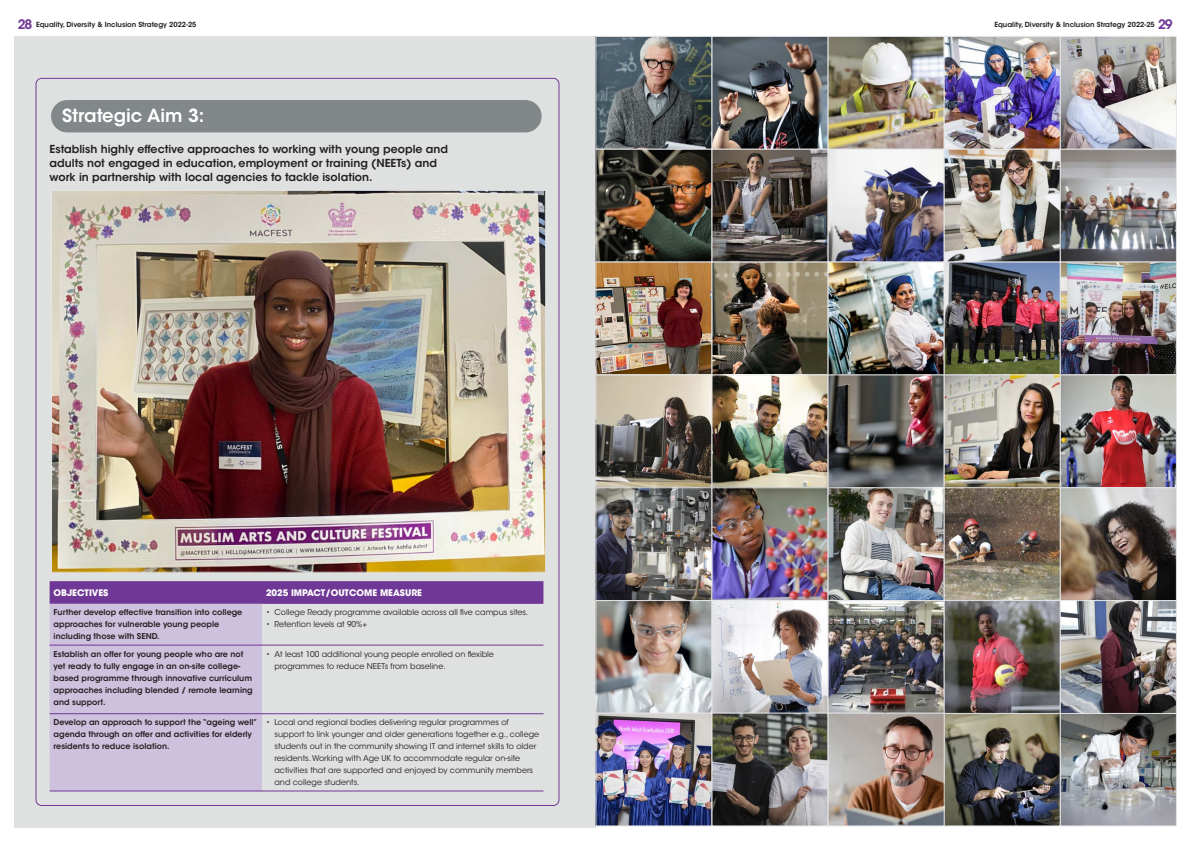
<style>
.page{position:relative;width:1191px;height:842px;background:#fff}
.page>*{position:absolute;margin:0;border:0;box-sizing:border-box;transform-origin:0 0}
.t1{font:600 18px "ITC Avant Garde Std";color:#fff}
.t2{font:600 13px "ITC Avant Garde Std";color:#703896}
.t3{font:600 11px/14px "ITC Avant Garde Std";color:#231f20}
.t4{font:700 9px "ITC Avant Garde Std";color:#fff}
.t5{font:8px/12px "ITC Avant Garde Std";color:#231f20}
.t6{font:600 8px/12px "ITC Avant Garde Std";color:#231f20}
.t7{font:600 7px "ITC Avant Garde Std";color:#231f20}
</style>
<div class="page">
<div style="left:14px;top:36px;width:581px;height:792px;background:#dfe0e0"></div>
<svg style="left:50px;top:581px;width:493px;height:210px"></svg>
<hr style="left:50px;top:645px;width:212px;height:1px;background:#703896">
<hr style="left:262px;top:645px;width:281px;height:1px;background:#703896">
<hr style="left:50px;top:713px;width:212px;height:1px;background:#703896">
<hr style="left:262px;top:713px;width:281px;height:1px;background:#703896">
<hr style="left:50px;top:791px;width:212px;height:1px;background:#703896">
<hr style="left:262px;top:791px;width:281px;height:1px;background:#703896">
<div style="left:51px;top:100px;width:490px;height:32px;background:#828789;border-radius:16px"></div>
<img style="left:597px;top:38px;width:577px;height:786px">
<div style="left:595px;top:36px;width:117px;height:114px;border:1px solid #e6e7e9"></div>
<div style="left:711px;top:36px;width:117px;height:114px;border:1px solid #e6e7e9"></div>
<div style="left:827px;top:36px;width:117px;height:114px;border:1px solid #e6e7e9"></div>
<div style="left:943px;top:36px;width:117px;height:114px;border:1px solid #e6e7e9"></div>
<div style="left:1060px;top:36px;width:116px;height:114px;border:1px solid #e6e7e9"></div>
<div style="left:595px;top:149px;width:117px;height:113px;border:1px solid #e6e7e9"></div>
<div style="left:711px;top:149px;width:117px;height:113px;border:1px solid #e6e7e9"></div>
<div style="left:827px;top:149px;width:117px;height:113px;border:1px solid #e6e7e9"></div>
<div style="left:943px;top:149px;width:117px;height:113px;border:1px solid #e6e7e9"></div>
<div style="left:1060px;top:149px;width:116px;height:113px;border:1px solid #e6e7e9"></div>
<div style="left:595px;top:262px;width:117px;height:113px;border:1px solid #e6e7e9"></div>
<div style="left:711px;top:262px;width:117px;height:113px;border:1px solid #e6e7e9"></div>
<div style="left:827px;top:262px;width:117px;height:113px;border:1px solid #e6e7e9"></div>
<div style="left:943px;top:262px;width:117px;height:113px;border:1px solid #e6e7e9"></div>
<div style="left:1060px;top:262px;width:116px;height:113px;border:1px solid #e6e7e9"></div>
<div style="left:595px;top:374px;width:117px;height:114px;border:1px solid #e6e7e9"></div>
<div style="left:711px;top:374px;width:117px;height:114px;border:1px solid #e6e7e9"></div>
<div style="left:827px;top:374px;width:117px;height:114px;border:1px solid #e6e7e9"></div>
<div style="left:943px;top:374px;width:117px;height:114px;border:1px solid #e6e7e9"></div>
<div style="left:1060px;top:374px;width:116px;height:114px;border:1px solid #e6e7e9"></div>
<div style="left:595px;top:487px;width:117px;height:114px;border:1px solid #e6e7e9"></div>
<div style="left:711px;top:487px;width:117px;height:114px;border:1px solid #e6e7e9"></div>
<div style="left:827px;top:487px;width:117px;height:114px;border:1px solid #e6e7e9"></div>
<div style="left:943px;top:487px;width:117px;height:114px;border:1px solid #e6e7e9"></div>
<div style="left:1060px;top:487px;width:116px;height:114px;border:1px solid #e6e7e9"></div>
<div style="left:1060px;top:713px;width:116px;height:113px;border:1px solid #e6e7e9"></div>
<div style="left:595px;top:600px;width:117px;height:114px;border:1px solid #e6e7e9"></div>
<div style="left:711px;top:600px;width:117px;height:114px;border:1px solid #e6e7e9"></div>
<div style="left:827px;top:600px;width:117px;height:114px;border:1px solid #e6e7e9"></div>
<div style="left:943px;top:600px;width:117px;height:114px;border:1px solid #e6e7e9"></div>
<div style="left:1060px;top:600px;width:116px;height:114px;border:1px solid #e6e7e9"></div>
<div style="left:595px;top:713px;width:117px;height:113px;border:1px solid #e6e7e9"></div>
<div style="left:711px;top:713px;width:117px;height:113px;border:1px solid #e6e7e9"></div>
<div style="left:827px;top:713px;width:117px;height:113px;border:1px solid #e6e7e9"></div>
<img style="left:53px;top:192px;width:491px;height:379px">
<p class="t2" style="left:18px;top:16px;width:16px">28</p>
<p class="t7" style="left:36px;top:20px;width:162px">Equality, Diversity &amp; Inclusion Strategy 2022-25</p>
<p class="t7" style="left:994px;top:20px;width:162px">Equality, Diversity &amp; Inclusion Strategy 2022-25</p>
<p class="t2" style="left:1158px;top:16px;width:16px">29</p>
<p class="t1" style="left:62px;top:104px;width:144px">Strategic Aim 3:</p>
<p class="t3" style="left:50px;top:142px;width:400px">Establish highly effective approaches to working with young people and adults not engaged in education, employment or training (NEETs) and work in partnership with local agencies to tackle isolation.</p>
<p class="t4" style="left:54px;top:587px;width:56px">OBJECTIVES</p>
<p class="t4" style="left:266px;top:587px;width:157px">2025 IMPACT/OUTCOME MEASURE</p>
<p class="t6" style="left:54px;top:606px;width:190px">Further develop effective transition into college approaches for vulnerable young people including those with SEND.</p>
<p class="t5" style="left:266px;top:607px;width:264px">• College Ready programme available across all five campus sites.</p>
<p class="t5" style="left:266px;top:619px;width:103px">• Retention levels at 90%+</p>
<p class="t6" style="left:54px;top:648px;width:200px">Establish an offer for young people who are not yet ready to fully engage in an on-site college&shy;based programme through innovative curriculum approaches including blended / remote learning and support.</p>
<p class="t5" style="left:274px;top:648px;width:221px;text-indent:-9px">• At least 100 additional young people enrolled on flexible programmes to reduce NEETs from baseline.</p>
<p class="t6" style="left:54px;top:716px;width:205px">Develop an approach to support the “ageing well” agenda through an offer and activities for elderly residents to reduce isolation.</p>
<p class="t5" style="left:274px;top:716px;width:266px;text-indent:-9px">• Local and regional bodies delivering regular programmes of support to link younger and older generations together e.g., college students out in the community showing IT and internet skills to older residents. Working with Age UK to accommodate regular on-site activities that are supported and enjoyed by community members and college students.</p>
</div>
